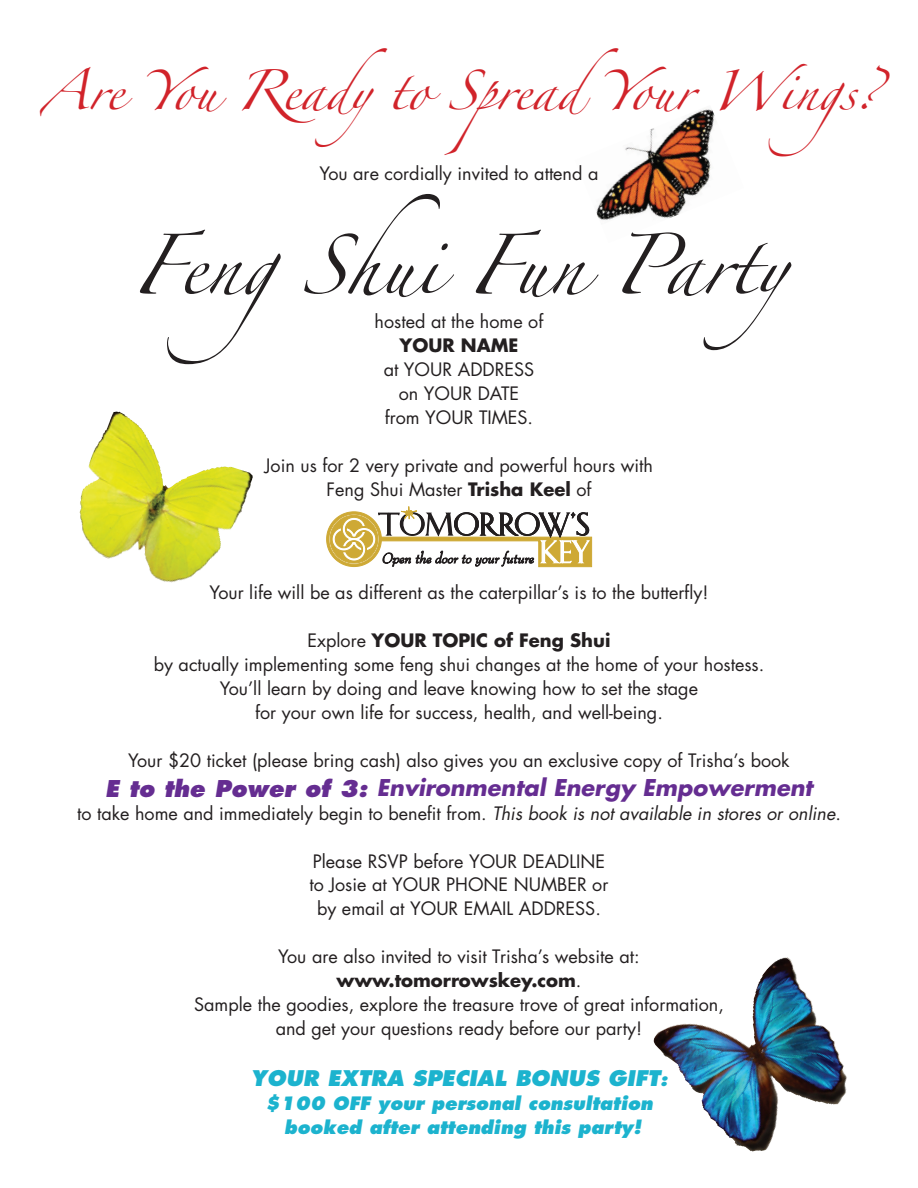
<style>
.page{position:relative;width:918px;height:1188px;background:#fff}
.page>*{position:absolute;margin:0;border:0;box-sizing:border-box;transform-origin:0 0}
.t1{font:54px "Zapfino";color:#231f20}
.t2{font:36px "Zapfino";color:#d1232a}
.t3{font:italic 700 22.5px "Futura";color:#652d91}
.t4{font:italic 800 21px "Futura";color:#1cb3ce}
.t5{font:18px/23.9px "Futura";color:#231f20;text-align:center}
.t6{font:italic 800 18px/23.9px "Futura";color:#1cb3ce}
.t7{font:700 18px "Futura";color:#231f20}
.s1{font-weight:700}
.s2{font-weight:800}
.s3{font-style:italic}
.s4{font-size:18px}
</style>
<div class="page">
<img style="left:596px;top:109px;width:119px;height:111px">
<svg style="left:326px;top:506px;width:266px;height:62px"></svg>
<img style="left:653px;top:957px;width:134px;height:121px">
<img style="left:79px;top:411px;width:122px;height:172px">
<h2 class="t2" style="left:41px;top:75px;width:855px">Are You Readyto SpreadYour Wings?</h2>
<p class="t5" style="left:320px;top:162px;width:280px">You are cordially invited to attend a</p>
<h1 class="t1" style="left:131px;top:243px;width:714px">FengShui Fun Party</h1>
<p class="t5" style="left:375px;top:310px;width:170px">hosted at the home of</p>
<p class="t7" style="left:400px;top:333px;width:120px">YOUR NAME</p>
<p class="t5" style="left:384px;top:358px;width:152px">at YOUR ADDRESS on YOUR DATE from YOUR TIMES.</p>
<p class="t5" style="left:265px;top:453px;width:390px">Join us for 2 very private and powerful hours with<br>Feng Shui Master <span class="s1">Trisha Keel</span> of</p>
<p class="t5" style="left:210px;top:581px;width:500px">Your life will be as different as the caterpillar’s is to the butterfly!</p>
<p class="t5" style="left:154px;top:629px;width:612px">Explore <span class="s1">YOUR TOPIC of Feng Shui<br></span>by actually implementing some feng shui changes at the home of your hostess.<br>You’ll learn by doing and leave knowing how to set the stage<br>for your own life for success, health, and well-being.</p>
<p class="t5" style="left:128px;top:748px;width:663px">Your $20 ticket (please bring cash) also gives you an exclusive copy of Trisha’s book</p>
<p class="t3" style="left:105px;top:772px;width:709px"><span class="s2">E to the Power of 3:</span> Environmental Energy Empowerment</p>
<p class="t5" style="left:77px;top:801px;width:765px">to take home and immediately begin to benefit from. <span class="s3">This book is not available in stores or online</span>.</p>
<p class="t5" style="left:310px;top:849px;width:300px">Please RSVP before YOUR DEADLINE to Josie at YOUR PHONE NUMBER or by email at YOUR EMAIL ADDRESS.</p>
<p class="t5" style="left:194px;top:945px;width:531px">You are also invited to visit Trisha’s website at: <span class="s1">www.tomorrowskey.com</span>.<br>Sample the goodies, explore the treasure trove of great information, and get your questions ready before our party!</p>
<p class="t4" style="left:250px;top:1065px;width:419px">Your Extra Special Bonus Gift<span class="s4">:</span></p>
<p class="t6" style="left:265px;top:1092px;width:82px">$100 OFF</p>
<p class="t6" style="left:284px;top:1092px;width:371px;text-indent:94px">your personal consultation booked after attending this party!</p>
</div>
